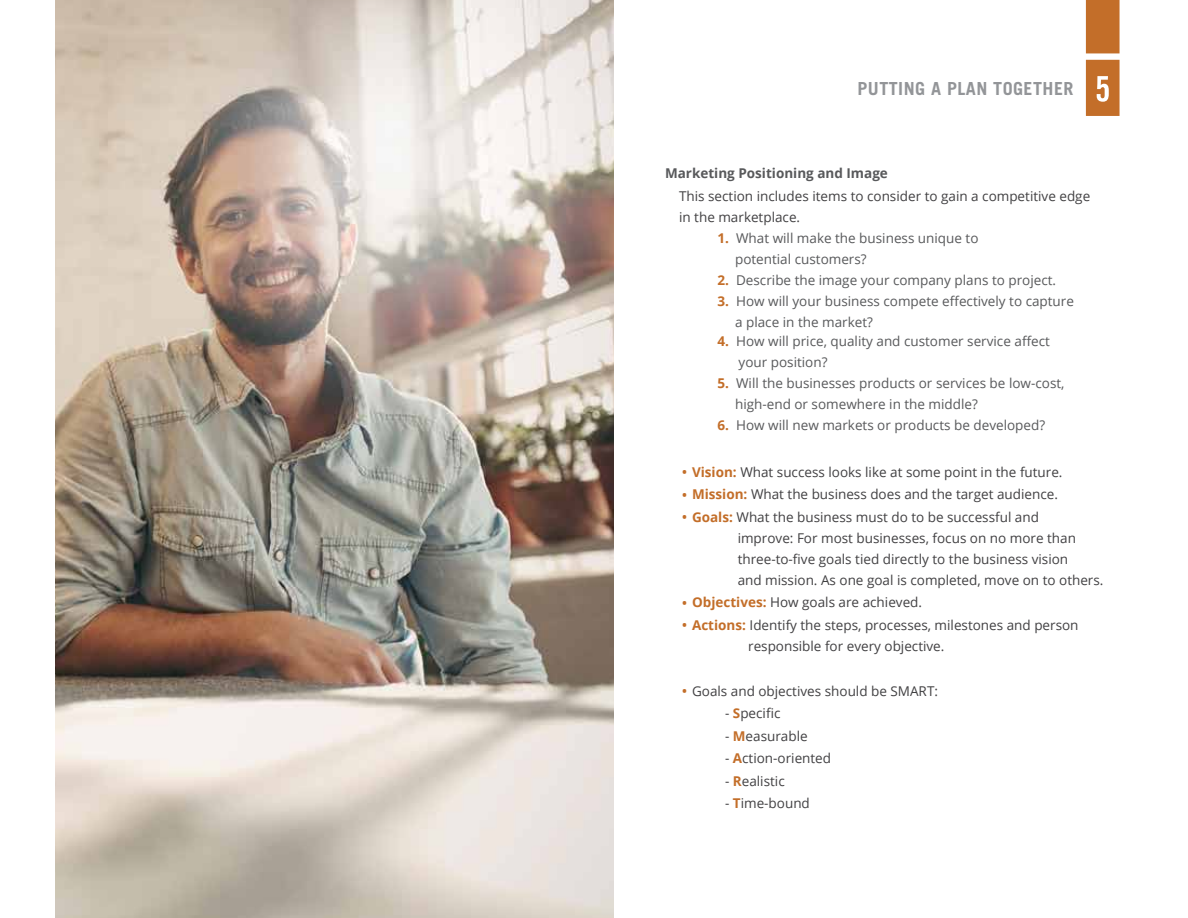
<style>
.page{position:relative;width:1188px;height:918px;background:#fff}
.page>*{position:absolute;margin:0;border:0;box-sizing:border-box;transform-origin:0 0}
.t1{font:700 18px "Trade Gothic";letter-spacing:.025em;color:#939598}
.t2{font:13.5px/21px "Open Sans";color:#414042}
.t3{font:13.5px/21px "Open Sans";color:#58595b}
.t4{font:700 13.5px "Open Sans";color:#58595b}
.s1{font-weight:700;color:#c36e29}
.s2{font-size:16.5px;color:#c36e29}
</style>
<div class="page">
<div style="left:1086px;top:0;width:34px;height:53px;background:#c36e29"></div>
<svg style="left:1086px;top:60px;width:34px;height:56px;background:#c97e40"></svg>
<img style="left:55px;top:0;width:558px;height:918px">
<h1 class="t1" style="left:857px;top:77px;width:217px">PUTTING A PLAN TOGETHER</h1>
<p class="t4" style="left:665px;top:164px;width:224px">Marketing Positioning and Image</p>
<p class="t2" style="left:679px;top:185px;width:413px">This section includes items to consider to gain a competitive edge in the marketplace.</p>
<p class="t3" style="left:735px;top:227px;width:245px;text-indent:-18px"><span class="s1">1.</span> What will make the business unique to potential customers?</p>
<p class="t3" style="left:718px;top:269px;width:340px"><span class="s1">2.</span> Describe the image your company plans to project.</p>
<p class="t3" style="left:735px;top:290px;width:340px;text-indent:-18px"><span class="s1">3.</span> How will your business compete effectively to capture a place in the market?</p>
<p class="t3" style="left:739px;top:330px;width:313px;text-indent:-21px"><span class="s1">4.</span> How will price, quality and customer service affect your position?</p>
<p class="t3" style="left:735px;top:373px;width:331px;text-indent:-18px"><span class="s1">5.</span> Will the businesses products or services be low-cost, high-end or somewhere in the middle?</p>
<p class="t3" style="left:718px;top:415px;width:329px"><span class="s1">6.</span> How will new markets or products be developed?</p>
<p class="t2" style="left:682px;top:461px;width:383px"><span class="s2">•</span> <span class="s1">Vision:</span> What success looks like at some point in the future.</p>
<p class="t2" style="left:682px;top:483px;width:378px"><span class="s2">•</span> <span class="s1">Mission:</span> What the business does and the target audience.</p>
<p class="t2" style="left:738px;top:506px;width:367px;text-indent:-56px"><span class="s2">•</span> <span class="s1">Goals:</span> What the business must do to be successful and<br>improve: For most businesses, focus on no more than three-to-five goals tied directly to the business vision<br>and mission. As one goal is completed, move on to others.</p>
<p class="t2" style="left:682px;top:591px;width:242px"><span class="s2">•</span> <span class="s1">Objectives:</span> How goals are achieved.</p>
<p class="t2" style="left:748px;top:614px;width:332px;text-indent:-67px"><span class="s2">•</span> <span class="s1">Actions:</span> Identify the steps, processes, milestones and person responsible for every objective.</p>
<p class="t2" style="left:682px;top:680px;width:258px"><span class="s2">•</span> Goals and objectives should be SMART:</p>
<p class="t2" style="left:725px;top:702px;width:57px">- <span class="s1">S</span>pecific</p>
<p class="t2" style="left:725px;top:725px;width:84px">- <span class="s1">M</span>easurable</p>
<p class="t2" style="left:725px;top:747px;width:108px">- <span class="s1">A</span>ction-oriented</p>
<p class="t2" style="left:725px;top:770px;width:61px">- <span class="s1">R</span>ealistic</p>
<p class="t2" style="left:725px;top:792px;width:86px">- <span class="s1">T</span>ime-bound</p>
</div>
